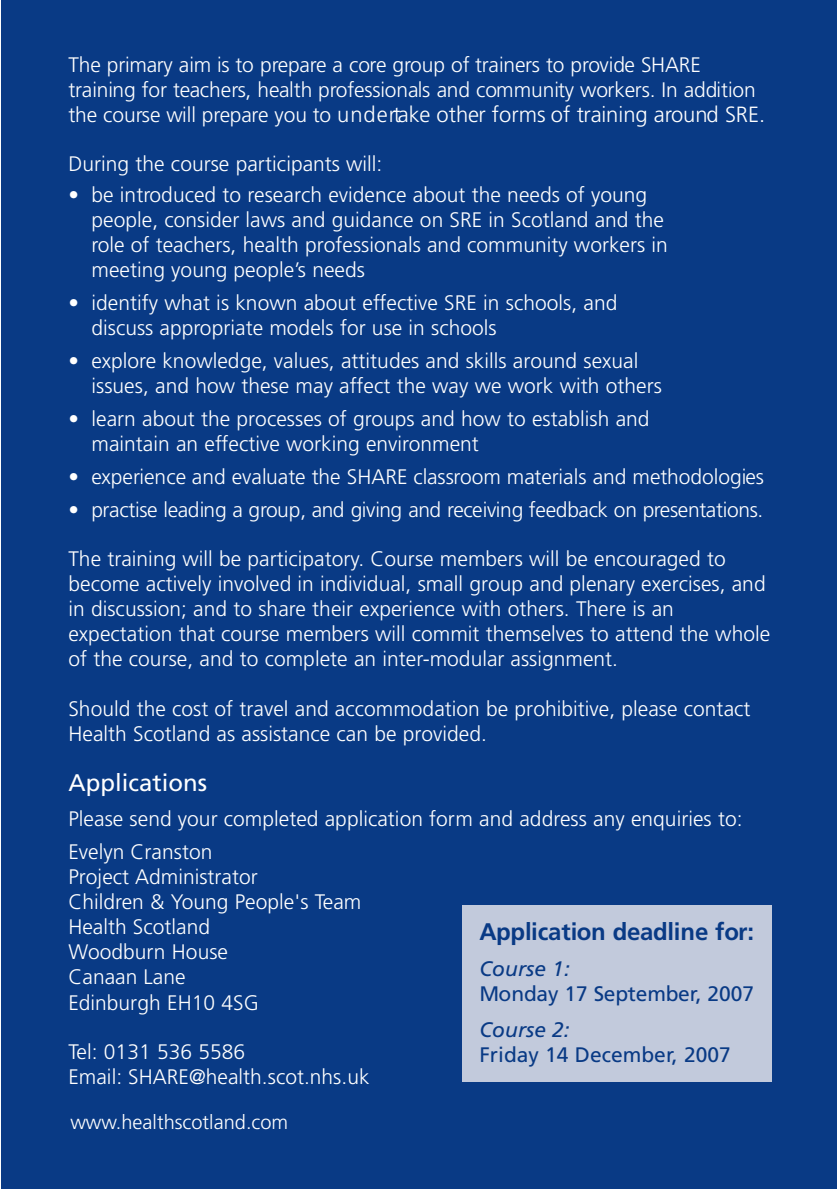
<style>
.page{position:relative;width:837px;height:1189px;background:#fff}
.page>*{position:absolute;margin:0;border:0;box-sizing:border-box;transform-origin:0 0}
.t1{font:700 24px "Frutiger";letter-spacing:-.01em;color:#093a85}
.t2{font:24px "Frutiger";color:#fff}
.t3{font:300 22px "Frutiger";color:#fff}
.t4{font:300 21px/25px "Frutiger";color:#fff}
.t5{font:300 21px "Frutiger";letter-spacing:-.02em;color:#fff}
.t6{font:21px "Frutiger";color:#093a85}
.t7{font:italic 21px "Frutiger";color:#093a85}
.t8{font:300 20px "Frutiger";color:#fff}
.s1{font-size:21px}
</style>
<div class="page">
<div style="left:1px;top:0;width:836px;height:1189px;background:#093a85"></div>
<div style="left:463px;top:904px;width:309px;height:177px;background:#c2cadc"></div>
<p class="t4" style="left:68px;top:53px;width:689px">The primary aim is to pre p a re a core group of trainers to provide SHARE training for teachers, health professionals and community workers. In addition</p>
<p class="t3" style="left:68px;top:106px;width:698px"><span class="s1">the course will pre p a re you to</span> u n d e rtake other forms of training around SRE.</p>
<p class="t4" style="left:68px;top:153px;width:315px">During the course participants will:</p>
<p class="t4" style="left:91px;top:184px;width:578px;text-indent:-23px">• be introduced to research evidence about the needs of young people, consider laws and guidance on SRE in Scotland and the role of teachers, health professionals and community workers in meeting young people’s needs</p>
<p class="t4" style="left:91px;top:292px;width:527px;text-indent:-23px">• identify what is known about effective SRE in schools, and discuss appropriate models for use in schools</p>
<p class="t4" style="left:91px;top:350px;width:572px;text-indent:-23px">• explore knowledge, values, attitudes and skills around sexual issues, and how these may affect the way we work with others</p>
<p class="t4" style="left:91px;top:408px;width:559px;text-indent:-23px">• learn about the processes of groups and how to establish and maintain an effective working environment</p>
<p class="t4" style="left:68px;top:466px;width:697px">• experience and evaluate the SHARE classroom materials and methodologies</p>
<p class="t5" style="left:68px;top:501px;width:696px">• practise leading a group, and giving and receiving feedback on pre se n ta tio n s.</p>
<p class="t4" style="left:68px;top:548px;width:703px">The training will be participatory. Course members will be encouraged to become actively involved in individual, small group and plenary exercises, and in discussion; and to share their experience with others. There is an expectation that course members will commit themselves to attend the whole of the course, and to complete an inter-modular assignment.</p>
<p class="t4" style="left:68px;top:698px;width:683px">Should the cost of travel and accommodation be prohibitive, please contact<br>Health Scotland as assistance can be provided.</p>
<p class="t2" style="left:68px;top:773px;width:140px">Applications</p>
<p class="t4" style="left:68px;top:804px;width:675px;line-height:33.2px">Please send your completed application form and address any enquiries to:<br>Evelyn Cranston</p>
<p class="t4" style="left:68px;top:866px;width:294px">Project Administrator<br>Children &amp; Young People's Team<br>Health Scotland<br>Woodburn House<br>Canaan Lane<br>Edinburgh EH10 4SG</p>
<p class="t4" style="left:68px;top:1040px;width:303px">Tel: 0131 536 5586<br>Email: SHARE@health.scot.nhs.uk</p>
<p class="t1" style="left:479px;top:922px;width:276px">Application deadline for:</p>
<p class="t7" style="left:479px;top:960px;width:92px">Course 1:</p>
<p class="t6" style="left:479px;top:985px;width:276px">Monday 17 September, 2007</p>
<p class="t7" style="left:479px;top:1021px;width:92px">Course 2:</p>
<p class="t6" style="left:479px;top:1046px;width:253px">Friday 14 December, 2007</p>
<p class="t8" style="left:70px;top:1114px;width:219px">www.healthscotland.com</p>
</div>
